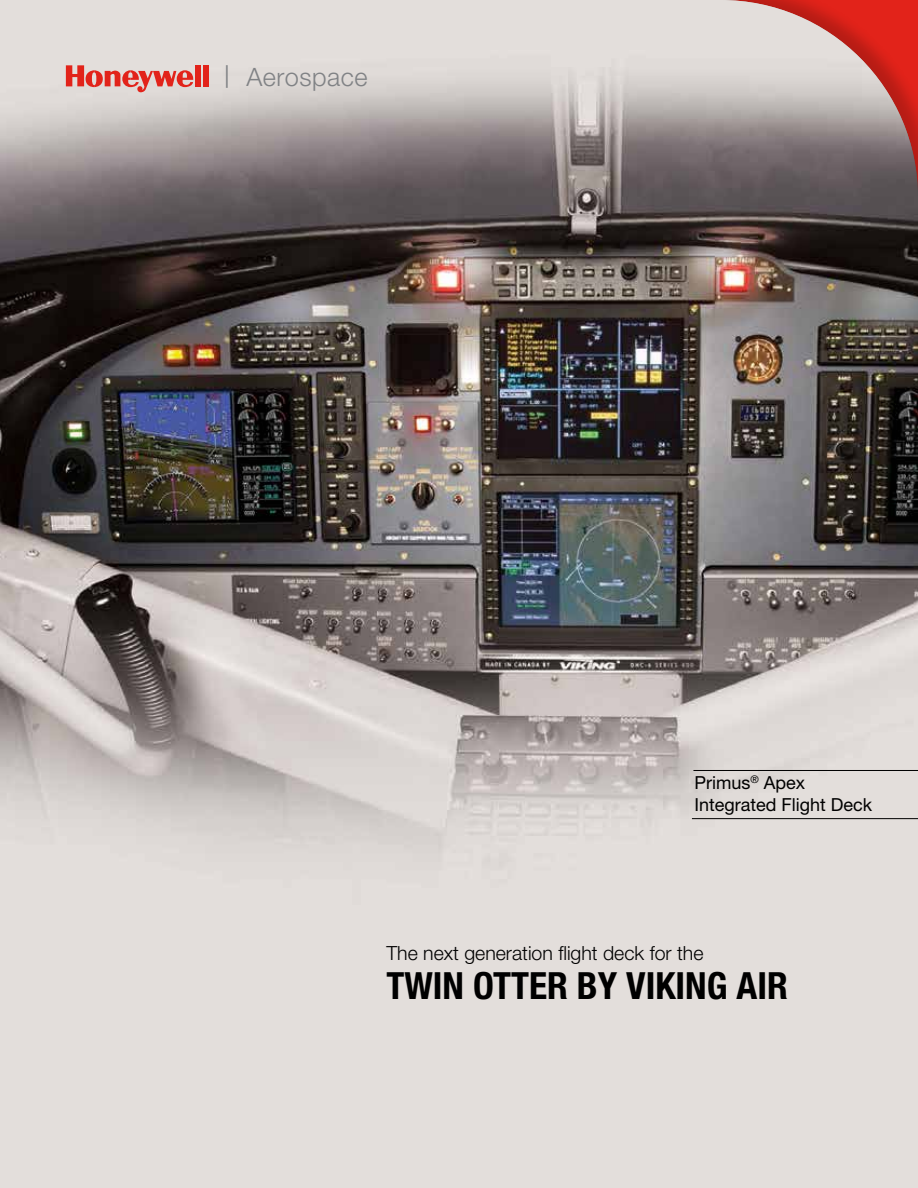
<style>
.page{position:relative;width:918px;height:1188px;background:#fff}
.page>*{position:absolute;margin:0;border:0;box-sizing:border-box;transform-origin:0 0}
.t1{font:700 condensed 37.5px "Helvetica Neue LT Std";color:#000}
.t2{font:300 25.35px "Helvetica Neue LT Std";letter-spacing:.02em;color:#808285}
.t3{font:300 19.5px "Helvetica Neue LT Std";color:#000}
.t4{font:18px/21.6px "Helvetica Neue LT Std";color:#000}
.s1{font-weight:400;font-size:22.65px}
</style>
<div class="page">
<img style="left:0;top:0;width:918px;height:1188px">
<div style="left:665px;top:0;width:253px;height:253px;background:#000;opacity:.2"></div>
<hr style="left:693px;top:770px;width:225px;height:1px;background:#000">
<hr style="left:692px;top:818px;width:226px;height:1px;background:#000">
<div style="left:195px;top:65px;width:6px;height:21px;background:#e2231a"></div>
<div style="left:203px;top:65px;width:6px;height:21px;background:#e2231a"></div>
<svg style="left:66px;top:65px;width:127px;height:27px;background:#e1928d"></svg>
<p class="t2" style="left:225px;top:62px;width:145px"><span class="s1">|</span> Aerospace</p>
<p class="t4" style="left:694px;top:772px;width:179px">Primus<sup>®</sup> Apex<br>Integrated Flight Deck</p>
<p class="t3" style="left:386px;top:941px;width:319px">The next generation flight deck for the</p>
<h1 class="t1" style="left:386px;top:963px;width:403px">TWIN OTTER BY VIKING AIR</h1>
</div>
